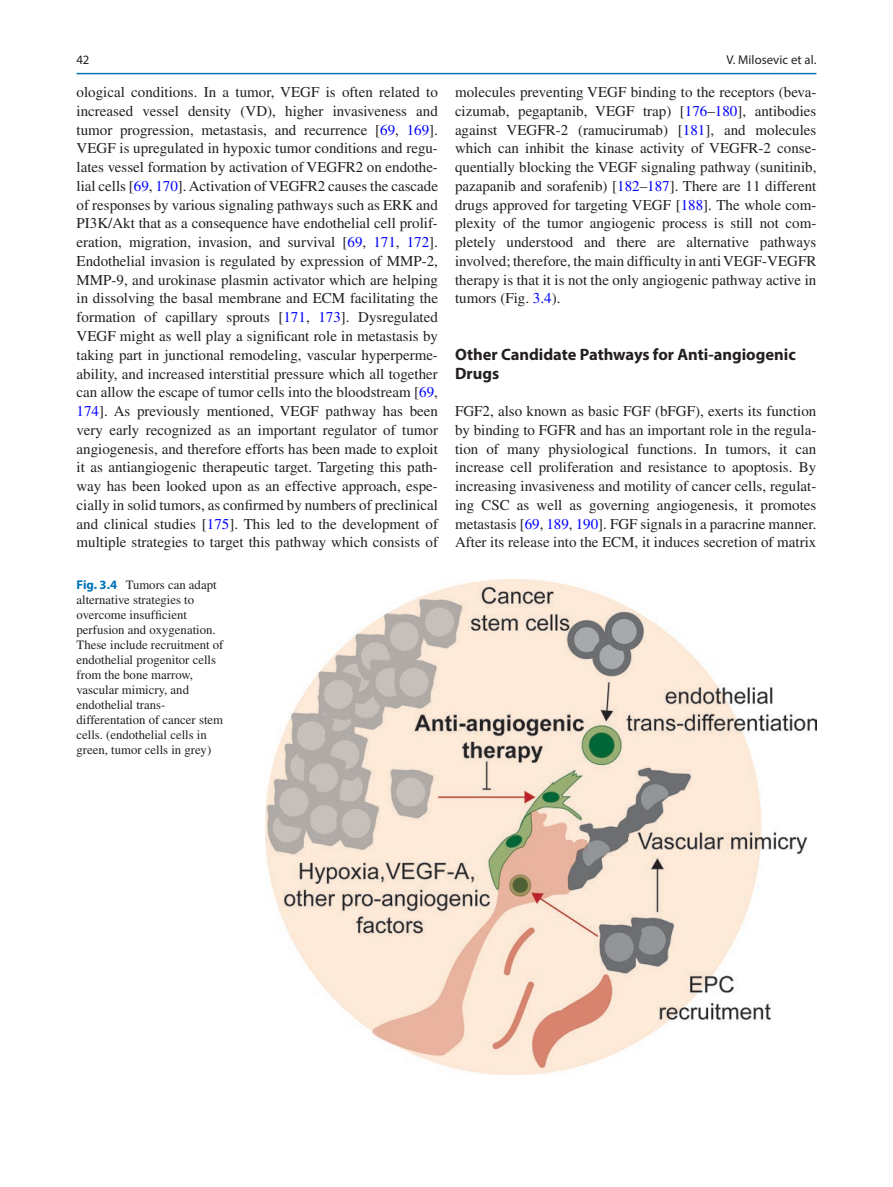
<style>
.page{position:relative;width:893px;height:1187px;background:#fff}
.page>*{position:absolute;margin:0;border:0;box-sizing:border-box;transform-origin:0 0}
._2_hd{font:700 16.5px/18.8px "Myriad Pro";color:#231f20}
.Text_flush{font:15px/18.8px "Times LT Std";color:#231f20;text-align:justify}
.Fig_leg__unjustfied{font:12.75px/15px "Times LT Std";color:#231f20}
.t1{font:12.75px "Myriad Pro";letter-spacing:.005em;color:#231f20}
.s1{color:#00f}
.s2{font-family:"Myriad Pro";font-weight:700;color:#0073bc}
</style>
<div class="page">
<img style="left:266px;top:579px;width:550px;height:495px">
<hr style="left:77px;top:73px;width:739px;height:1px;background:#0073bc">
<p class="t1" style="left:726px;top:52px;width:92px">V. Milosevic et al.</p>
<p class="t1" style="left:77px;top:52px;width:14px">42</p>
<p class="Text_flush" style="left:77px;top:83px;width:363px">ological conditions. In a tumor, VEGF is often related to increased vessel density (VD), higher invasiveness and tumor progression, metastasis, and recurrence [<span class="s1">69</span>, <span class="s1">169</span>].<br>VEGF is upregulated in hypoxic tumor conditions and regu&shy;lates vessel formation by activation of VEGFR2 on endothe&shy;lial cells [<span class="s1">69</span>, <span class="s1">170</span>]. Activation of VEGFR2 causes the cascade of responses by various signaling pathways such as ERK and PI3K/Akt that as a consequence have endothelial cell prolif&shy;eration, migration, invasion, and survival [<span class="s1">69</span>, <span class="s1">171</span>, <span class="s1">172</span>].<br>Endothelial invasion is regulated by expression of MMP-2, MMP-9, and urokinase plasmin activator which are helping in dissolving the basal membrane and ECM facilitating the formation of capillary sprouts [<span class="s1">171</span>, <span class="s1">173</span>]. Dysregulated VEGF might as well play a significant role in metastasis by taking part in junctional remodeling, vascular hyperperme&shy;ability, and increased interstitial pressure which all together can allow the escape of tumor cells into the bloodstream [<span class="s1">69</span>, <span class="s1">174</span>]. As previously mentioned, VEGF pathway has been very early recognized as an important regulator of tumor angiogenesis, and therefore efforts has been made to exploit it as antiangiogenic therapeutic target. Targeting this path&shy;way has been looked upon as an effective approach, espe&shy;cially in solid tumors, as confirmed by numbers of preclinical and clinical studies [<span class="s1">175</span>]. This led to the development of multiple strategies to target this pathway which consists of</p>
<p class="Text_flush" style="left:455px;top:83px;width:363px">molecules preventing VEGF binding to the receptors (beva&shy;cizumab, pegaptanib, VEGF trap) [<span class="s1">176</span>–<span class="s1">180</span>], antibodies against VEGFR-2 (ramucirumab) [<span class="s1">181</span>], and molecules which can inhibit the kinase activity of VEGFR-2 conse&shy;quentially blocking the VEGF signaling pathway (sunitinib, pazapanib and sorafenib) [<span class="s1">182</span>–<span class="s1">187</span>]. There are 11 different drugs approved for targeting VEGF [<span class="s1">188</span>]. The whole com&shy;plexity of the tumor angiogenic process is still not com&shy;pletely understood and there are alternative pathways involved; therefore, the main difficulty in anti VEGF-VEGFR therapy is that it is not the only angiogenic pathway active in tumors (Fig. <span class="s1">3.4</span>).</p>
<h3 class="_2_hd" style="left:455px;top:344px;width:342px">Other Candidate Pathways for Anti-angiogenic<br>Drugs</h3>
<p class="Text_flush" style="left:455px;top:401px;width:363px">FGF2, also known as basic FGF (bFGF), exerts its function by binding to FGFR and has an important role in the regula&shy;tion of many physiological functions. In tumors, it can increase cell proliferation and resistance to apoptosis. By increasing invasiveness and motility of cancer cells, regulat&shy;ing CSC as well as governing angiogenesis, it promotes metastasis [<span class="s1">69</span>, <span class="s1">189</span>, <span class="s1">190</span>]. FGF signals in a paracrine manner.<br>After its release into the ECM, it induces secretion of matrix</p>
<p class="Fig_leg__unjustfied" style="left:77px;top:577px;width:148px"><span class="s2">Fig. 3.4</span> Tumors can adapt alternative strategies to overcome insufficient perfusion and oxygenation.<br>These include recruitment of endothelial progenitor cells from the bone marrow, vascular mimicry, and endothelial trans&shy;differentation of cancer stem cells. (endothelial cells in green, tumor cells in grey)</p>
</div>
